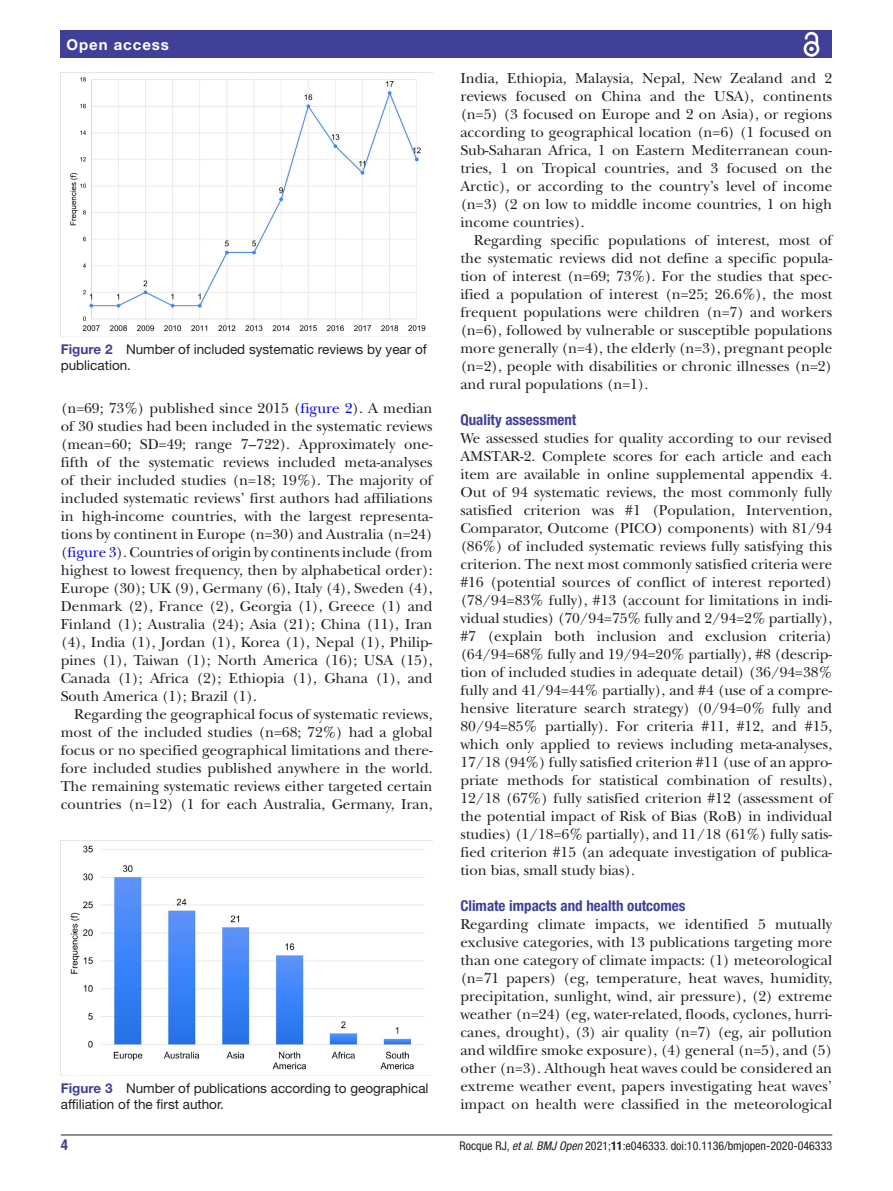
<style>
.page{position:relative;width:893px;height:1191px;background:#fff}
.page>*{position:absolute;margin:0;border:0;box-sizing:border-box;transform-origin:0 0}
.t1{font:15px/18px "New Baskerville";color:#231f20;text-align:justify}
.t2{font:700 condensed 15px "Helvetica Neue LT Std";color:#414099}
.t3{font:700 15px "Helvetica Neue LT Std";letter-spacing:.065em;color:#fff}
.t4{font:13.5px/16.2px "Helvetica Neue LT Std";color:#231f20}
.t5{font:condensed 12px "Helvetica Neue LT Std";color:#231f20}
.s1{font-weight:700;color:#414099}
.s2{color:#00f}
.s3{font-style:italic}
.s4{font-weight:700}
</style>
<div class="page">
<hr style="left:61px;top:1134px;width:771px;height:1px;background:#231f20">
<div style="left:61px;top:31px;width:771px;height:27px;background:#414099"></div>
<svg style="left:803px;top:31px;width:17px;height:26px"></svg>
<img style="left:70px;top:77px;width:356px;height:255px">
<img style="left:70px;top:845px;width:354px;height:225px">
<p class="t3" style="left:66px;top:35px;width:104px">Open access</p>
<p class="t4" style="left:61px;top:341px;width:368px"><span class="s1">Figure 2</span> Number of included systematic reviews by year of publication.</p>
<p class="t1" style="left:61px;top:399px;width:373px">(n=69; 73%) published since 2015 (<span class="s2">figure 2</span>). A median of 30 studies had been included in the systematic reviews (mean=60; SD=49; range 7–722). Approximately one&shy;fifth of the systematic reviews included meta-analyses of their included studies (n=18; 19%). The majority of included systematic reviews’ first authors had affiliations in high-income countries, with the largest representa&shy;tions by continent in Europe (n=30) and Australia (n=24) (<span class="s2">figure 3</span>). Countries of origin by continents include (from highest to lowest frequency, then by alphabetical order):<br>Europe (30); UK (9), Germany (6), Italy (4), Sweden (4), Denmark (2), France (2), Georgia (1), Greece (1) and Finland (1); Australia (24); Asia (21); China (11), Iran (4), India (1), Jordan (1), Korea (1), Nepal (1), Philip&shy;pines (1), Taiwan (1); North America (16); USA (15), Canada (1); Africa (2); Ethiopia (1), Ghana (1), and South America (1); Brazil (1).</p>
<p class="t1" style="left:61px;top:705px;width:373px;text-indent:14px">Regarding the geographical focus of systematic reviews, most of the included studies (n=68; 72%) had a global focus or no specified geographical limitations and there&shy;fore included studies published anywhere in the world.<br>The remaining systematic reviews either targeted certain countries (n=12) (1 for each Australia, Germany, Iran,</p>
<p class="t4" style="left:61px;top:1080px;width:369px"><span class="s1">Figure 3</span> Number of publications according to geographical affiliation of the first author.</p>
<p class="t1" style="left:460px;top:69px;width:373px">India, Ethiopia, Malaysia, Nepal, New Zealand and 2 reviews focused on China and the USA), continents (n=5) (3 focused on Europe and 2 on Asia), or regions according to geographical location (n=6) (1 focused on Sub-Saharan Africa, 1 on Eastern Mediterranean coun&shy;tries, 1 on Tropical countries, and 3 focused on the Arctic), or according to the country’s level of income (n=3) (2 on low to middle income countries, 1 on high income countries).</p>
<p class="t1" style="left:460px;top:231px;width:373px;text-indent:13px">Regarding specific populations of interest, most of the systematic reviews did not define a specific popula&shy;tion of interest (n=69; 73%). For the studies that spec&shy;ified a population of interest (n=25; 26.6%), the most frequent populations were children (n=7) and workers (n=6), followed by vulnerable or susceptible populations more generally (n=4), the elderly (n=3), pregnant people (n=2), people with disabilities or chronic illnesses (n=2) and rural populations (n=1).</p>
<p class="t2" style="left:460px;top:411px;width:118px">Quality assessment</p>
<p class="t1" style="left:460px;top:429px;width:373px">We assessed studies for quality according to our revised AMSTAR-2. Complete scores for each article and each item are available in online supplemental appendix 4.<br>Out of 94 systematic reviews, the most commonly fully satisfied criterion was #1 (Population, Intervention, Comparator, Outcome (PICO) components) with 81/94 (86%) of included systematic reviews fully satisfying this criterion. The next most commonly satisfied criteria were #16 (potential sources of conflict of interest reported) (78/94=83% fully), #13 (account for limitations in indi&shy;vidual studies) (70/94=75% fully and 2/94=2% partially), #7 (explain both inclusion and exclusion criteria) (64/94=68% fully and 19/94=20% partially), #8 (descrip&shy;tion of included studies in adequate detail) (36/94=38% fully and 41/94=44% partially), and #4 (use of a compre&shy;hensive literature search strategy) (0/94=0% fully and 80/94=85% partially). For criteria #11, #12, and #15, which only applied to reviews including meta-analyses, 17/18 (94%) fully satisfied criterion #11 (use of an appro&shy;priate methods for statistical combination of results), 12/18 (67%) fully satisfied criterion #12 (assessment of the potential impact of Risk of Bias (RoB) in individual studies) (1/18=6% partially), and 11/18 (61%) fully satis&shy;fied criterion #15 (an adequate investigation of publica&shy;tion bias, small study bias).</p>
<p class="t2" style="left:460px;top:897px;width:227px">Climate impacts and health outcomes</p>
<p class="t1" style="left:460px;top:915px;width:373px">Regarding climate impacts, we identified 5 mutually exclusive categories, with 13 publications targeting more than one category of climate impacts: (1) meteorological (n=71 papers) (eg, temperature, heat waves, humidity, precipitation, sunlight, wind, air pressure), (2) extreme weather (n=24) (eg, water-related, floods, cyclones, hurri&shy;canes, drought), (3) air quality (n=7) (eg, air pollution and wildfire smoke exposure), (4) general (n=5), and (5) other (n=3). Although heat waves could be considered an extreme weather event, papers investigating heat waves’ impact on health were classified in the meteorological</p>
<p class="t2" style="left:61px;top:1135px;width:9px">4</p>
<p class="t5" style="left:459px;top:1138px;width:374px">Rocque RJ, <span class="s3">et al</span>. <span class="s3">BMJ Open</span> 2021;<span class="s4">11</span>:e046333. doi:10.1136/bmjopen-2020-046333</p>
</div>
